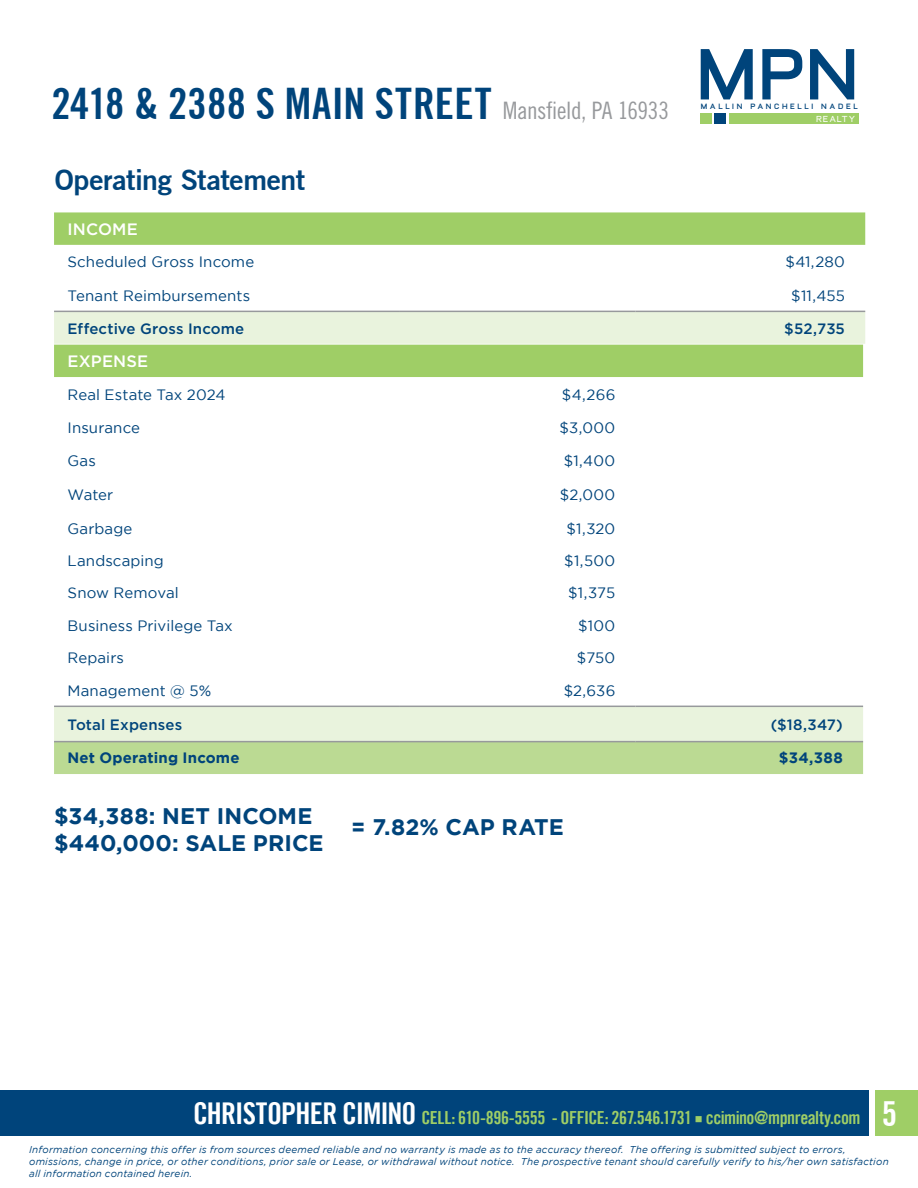
<style>
.page{position:relative;width:918px;height:1188px;background:#fff}
.page>*{position:absolute;margin:0;border:0;box-sizing:border-box;transform-origin:0 0}
.t1{font:700 72px "Vitro";color:#00447b}
.t2{font:700 condensed 43.5px "Trade Gothic No.20";letter-spacing:.005em;color:#00447b}
.t3{font:700 condensed 34.5px "Trade Gothic No.20";color:#fff}
.Heading_3{font:700 28.5px "Trade Gothic No.2";letter-spacing:-.015em;color:#00447b}
.Body-list__and_2_column{font:700 22.5px "Gotham";letter-spacing:.005em;color:#00447b}
.t4{font:18px "Trade Gothic Bold Cond Twenty";letter-spacing:-.03em;color:#9fce66}
.Body-list__and_2_column-2{font:500 16.5px "Gotham";letter-spacing:.01em;color:#fff}
.Body-list__and_2_column-3{font:15px "Gotham";letter-spacing:.01em;color:#00447b}
.Body-list__and_2_column-4{font:500 15px "Gotham";letter-spacing:.01em;color:#00447b}
.Body-list__and_2_column-5{font:700 15px "Gotham";letter-spacing:.01em;color:#00447b}
.t5{font:italic 9.9px/12px "Gotham";letter-spacing:.02em;color:#00447b}
.t6{font:600 8.7px "Vitro";letter-spacing:.105em;color:#fff}
.t7{font:700 7.65px "Vitro";letter-spacing:.345em;color:#00447b}
.s1{font-family:"Trade Gothic LT Std Cn 18";font-weight:400;font-stretch:normal;font-size:24px;color:#97999c}
.s2{font-size:68.85px;color:#fff}
.s3{font-size:30px;color:#fff}
</style>
<div class="page">
<div style="left:0;top:1090px;width:869px;height:46px;background:#00447b"></div>
<div style="left:875px;top:1090px;width:43px;height:46px;background:#9fce66"></div>
<div style="left:729px;top:113px;width:130px;height:11px;background:#9fce66"></div>
<div style="left:715px;top:113px;width:11px;height:11px;background:#00447b"></div>
<div style="left:700px;top:113px;width:12px;height:11px;background:#9fce66"></div>
<div style="left:54px;top:212px;width:811px;height:33px;background:#9fce66"></div>
<svg style="left:54px;top:311px;width:811px;height:66px;background:#c3dfa2"></svg>
<svg style="left:54px;top:707px;width:809px;height:67px;background:#d2e6b8"></svg>
<hr style="left:54px;top:706px;width:345px;height:1px;background:#97999c">
<hr style="left:399px;top:706px;width:237px;height:1px;background:#97999c">
<hr style="left:636px;top:706px;width:227px;height:1px;background:#97999c">
<hr style="left:54px;top:741px;width:345px;height:1px;background:#97999c">
<hr style="left:399px;top:741px;width:237px;height:1px;background:#97999c">
<hr style="left:636px;top:741px;width:227px;height:1px;background:#97999c">
<h2 class="t2" style="left:51px;top:77px;width:619px">2418 &amp; 2388 S MAIN STREET <span class="s1">Mansfield, PA 16933</span></h2>
<h1 class="t1" style="left:696px;top:32px;width:244px">MPN <span class="s2">M</span></h1>
<p class="t7" style="left:701px;top:102px;width:158px">MALLIN PANCHELLI NADEL</p>
<p class="t6" style="left:816px;top:114px;width:41px">REALTY</p>
<p class="Heading_3" style="left:55px;top:162px;width:252px">Operating Statement</p>
<p class="Body-list__and_2_column-2" style="left:68px;top:219px;width:72px">INCOME</p>
<p class="Body-list__and_2_column-3" style="left:68px;top:254px;width:188px">Scheduled Gross Income</p>
<p class="Body-list__and_2_column-3" style="left:785px;top:254px;width:61px">$41,280</p>
<p class="Body-list__and_2_column-3" style="left:68px;top:287px;width:184px">Tenant Reimbursements</p>
<p class="Body-list__and_2_column-3" style="left:791px;top:287px;width:55px">$11,455</p>
<p class="Body-list__and_2_column-4" style="left:68px;top:318px;width:178px">Effective Gross Income</p>
<p class="Body-list__and_2_column-4" style="left:784px;top:318px;width:62px">$52,735</p>
<p class="Body-list__and_2_column-2" style="left:68px;top:351px;width:82px">EXPENSE</p>
<p class="Body-list__and_2_column-3" style="left:68px;top:386px;width:159px">Real Estate Tax 2024</p>
<p class="Body-list__and_2_column-3" style="left:562px;top:386px;width:55px">$4,266</p>
<p class="Body-list__and_2_column-3" style="left:68px;top:420px;width:74px">Insurance</p>
<p class="Body-list__and_2_column-3" style="left:559px;top:420px;width:57px">$3,000</p>
<p class="Body-list__and_2_column-3" style="left:68px;top:452px;width:30px">Gas</p>
<p class="Body-list__and_2_column-3" style="left:564px;top:452px;width:53px">$1,400</p>
<p class="Body-list__and_2_column-3" style="left:68px;top:486px;width:47px">Water</p>
<p class="Body-list__and_2_column-3" style="left:560px;top:486px;width:57px">$2,000</p>
<p class="Body-list__and_2_column-3" style="left:68px;top:520px;width:66px">Garbage</p>
<p class="Body-list__and_2_column-3" style="left:566px;top:520px;width:50px">$1,320</p>
<p class="Body-list__and_2_column-3" style="left:68px;top:552px;width:98px">Landscaping</p>
<p class="Body-list__and_2_column-3" style="left:564px;top:552px;width:53px">$1,500</p>
<p class="Body-list__and_2_column-3" style="left:68px;top:585px;width:113px">Snow Removal</p>
<p class="Body-list__and_2_column-3" style="left:568px;top:585px;width:49px">$1,375</p>
<p class="Body-list__and_2_column-3" style="left:68px;top:617px;width:167px">Business Privilege Tax</p>
<p class="Body-list__and_2_column-3" style="left:578px;top:617px;width:39px">$100</p>
<p class="Body-list__and_2_column-3" style="left:68px;top:650px;width:58px">Repairs</p>
<p class="Body-list__and_2_column-3" style="left:577px;top:650px;width:40px">$750</p>
<p class="Body-list__and_2_column-3" style="left:68px;top:682px;width:145px">Management @ 5%</p>
<p class="Body-list__and_2_column-3" style="left:564px;top:682px;width:53px">$2,636</p>
<p class="Body-list__and_2_column-4" style="left:68px;top:715px;width:116px">Total Expenses</p>
<p class="Body-list__and_2_column-4" style="left:771px;top:715px;width:74px">($18,347)</p>
<p class="Body-list__and_2_column-5" style="left:68px;top:749px;width:174px">Net Operating Income</p>
<p class="Body-list__and_2_column-5" style="left:779px;top:749px;width:65px">$34,388</p>
<p class="Body-list__and_2_column" style="left:54px;top:803px;width:260px">$34,388: NET INCOME</p>
<p class="Body-list__and_2_column" style="left:54px;top:830px;width:271px">$440,000: SALE PRICE</p>
<p class="Body-list__and_2_column" style="left:351px;top:814px;width:214px">= 7.82% CAP RATE</p>
<h3 class="t4" style="left:193px;top:1107px;width:669px"><span class="s3">CHRISTOPHER CIMINO</span> CELL: 610-896-5555 - OFFICE: 267.546.1731 ■ ccimino@mpnrealty.com</h3>
<h3 class="t3" style="left:882px;top:1092px;width:17px">5</h3>
<p class="t5" style="left:29px;top:1144px;width:861px">Information concerning this offer is from sources deemed reliable and no warranty is made as to the accuracy thereof. The offering is submitted subject to errors, omissions, change in price, or other conditions, prior sale or Lease, or withdrawal without notice. The prospective tenant should carefully verify to his/her own satisfaction all information contained herein.</p>
</div>
